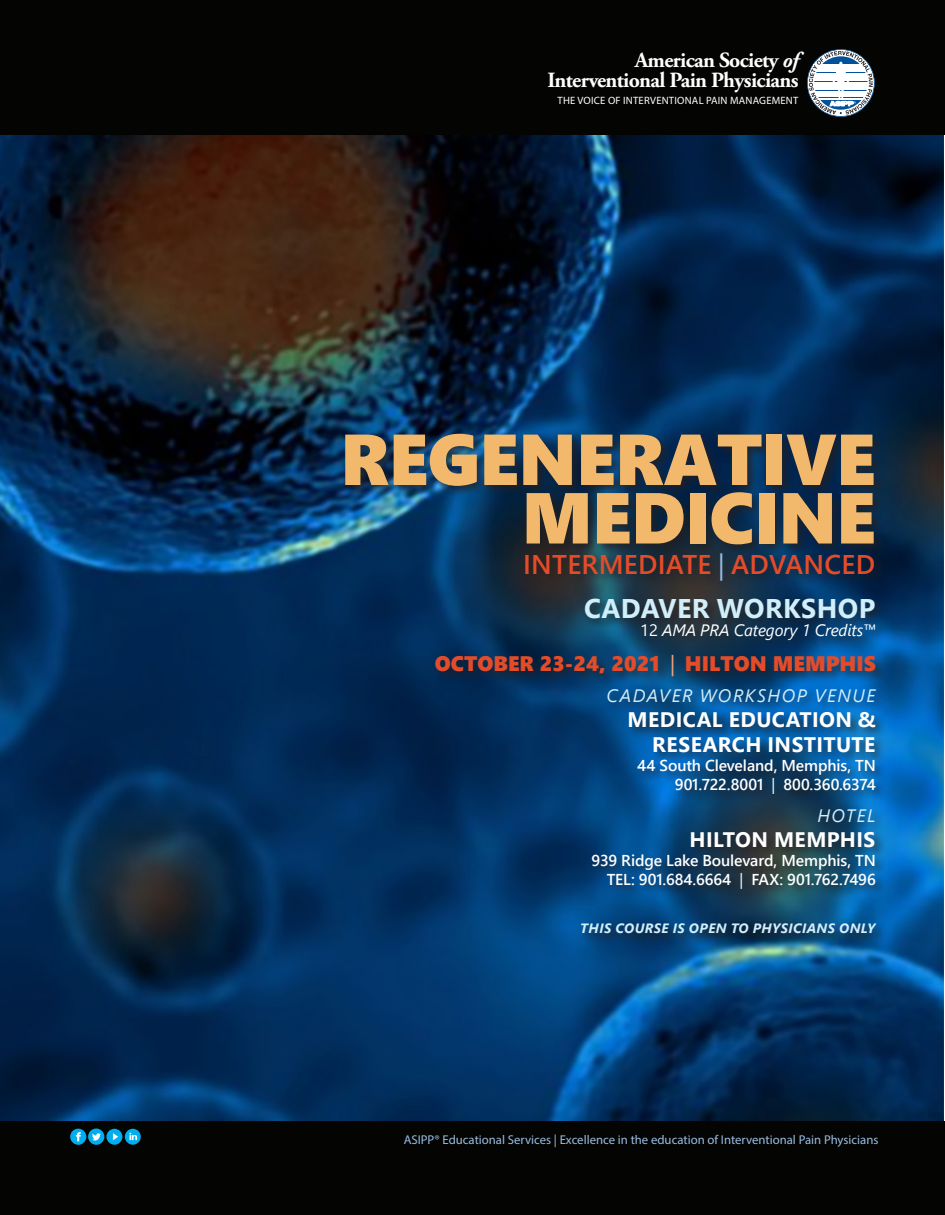
<style>
.page{position:relative;width:945px;height:1215px;background:#fff}
.page>*{position:absolute;margin:0;border:0;box-sizing:border-box;transform-origin:0 0}
.t1{font:72px "Segoe UI Black";letter-spacing:-.01em;color:#f2b96c}
.t2{font:600 27px "Segoe UI";letter-spacing:.01em;color:#e34c29}
.t3{font:700 27px "Segoe UI";letter-spacing:.015em;color:#d1eefb}
.t4{font:700 21.75px "Adobe Garamond Pro";letter-spacing:-.03em;color:#fff}
.faculty_name{font:700 21px "Segoe UI";letter-spacing:.02em;color:#fff}
.t5{font:21px "Segoe UI Black";color:#e34c29}
.t6{font:italic 18px "Segoe UI";letter-spacing:.08em;color:#d1eefb}
.t7{font:italic 16.5px "Segoe UI";letter-spacing:-.01em;color:#fff}
.faculty_name-2{font:600 15.75px "Segoe UI";letter-spacing:-.005em;color:#fff}
.t8{font:italic 700 13.5px "Segoe UI";letter-spacing:.03em;color:#d1eefb}
.t9{font:12.75px "Myriad Pro";color:#99bbe2}
.t10{font:10.65px "Myriad Pro";letter-spacing:.02em;color:#fff}
.s1{font-style:italic}
.s2{font-weight:400;color:#99bbe2}
.s3{font-style:normal}
.s4{font-family:"Segoe UI";color:#f1a381}
.s5{font-weight:400}
</style>
<div class="page">
<img style="left:0;top:134px;width:944px;height:988px">
<div style="left:0;top:1122px;width:945px;height:93px;background:#040503"></div>
<div style="left:342px;top:431px;width:546px;height:515px;background:#231f20;opacity:.75"></div>
<div style="left:0;top:0;width:945px;height:134px;background:#040503"></div>
<div style="left:88px;top:1129px;width:16px;height:16px;background:#00aeef;border-radius:50%"></div>
<svg style="left:92px;top:1133px;width:9px;height:8px"></svg>
<svg style="left:106px;top:1129px;width:16px;height:16px"></svg>
<svg style="left:113px;top:1133px;width:5px;height:7px"></svg>
<div style="left:70px;top:1129px;width:16px;height:16px;background:#00aeef;border-radius:50%"></div>
<svg style="left:76px;top:1132px;width:5px;height:9px"></svg>
<svg style="left:125px;top:1129px;width:16px;height:16px"></svg>
<svg style="left:129px;top:1133px;width:8px;height:7px"></svg>
<svg style="left:807px;top:49px;width:68px;height:68px"></svg>
<p class="t4" style="left:635px;top:47px;width:165px">American Society <span class="s1">of</span></p>
<p class="t4" style="left:547px;top:67px;width:253px">Interventional Pain Physicians</p>
<p class="t10" style="left:558px;top:93px;width:242px">THE VOICE OF INTERVENTIONAL PAIN MANAGEMENT</p>
<p class="t1" style="left:340px;top:407px;width:537px">REGENERATIVE</p>
<p class="t1" style="left:522px;top:466px;width:356px">MEDICINE</p>
<p class="t2" style="left:523px;top:538px;width:354px">INTERMEDIATE <span class="s2">|</span> ADVANCED</p>
<p class="t3" style="left:584px;top:583px;width:293px">CADAVER WORKSHOP</p>
<p class="t7" style="left:640px;top:615px;width:237px"><span class="s3">12</span> AMA PRA Category 1 Credits™</p>
<p class="t5" style="left:435px;top:649px;width:443px">OCTOBER 23-24, 2021 <span class="s4">|</span> HILTON MEMPHIS</p>
<p class="t6" style="left:607px;top:679px;width:270px">CADAVER WORKSHOP VENUE</p>
<p class="faculty_name" style="left:628px;top:700px;width:250px">MEDICAL EDUCATION &amp;</p>
<p class="faculty_name" style="left:652px;top:725px;width:225px">RESEARCH INSTITUTE</p>
<p class="faculty_name-2" style="left:637px;top:751px;width:240px">44 South Cleveland, Memphis, TN</p>
<p class="faculty_name-2" style="left:675px;top:770px;width:202px">901.722.8001 <span class="s5">|</span> 800.360.6374</p>
<p class="t6" style="left:817px;top:799px;width:60px">HOTEL</p>
<p class="faculty_name" style="left:690px;top:820px;width:187px">HILTON MEMPHIS</p>
<p class="faculty_name-2" style="left:592px;top:846px;width:286px">939 Ridge Lake Boulevard, Memphis, TN</p>
<p class="faculty_name-2" style="left:607px;top:865px;width:270px">TEL: 901.684.6664 <span class="s5">|</span> FAX: 901.762.7496</p>
<p class="t8" style="left:580px;top:916px;width:297px">THIS COURSE IS OPEN TO PHYSICIANS ONLY</p>
<p class="t9" style="left:404px;top:1132px;width:476px">ASIPP® Educational Services | Excellence in the education of Interventional Pain Physicians</p>
</div>
